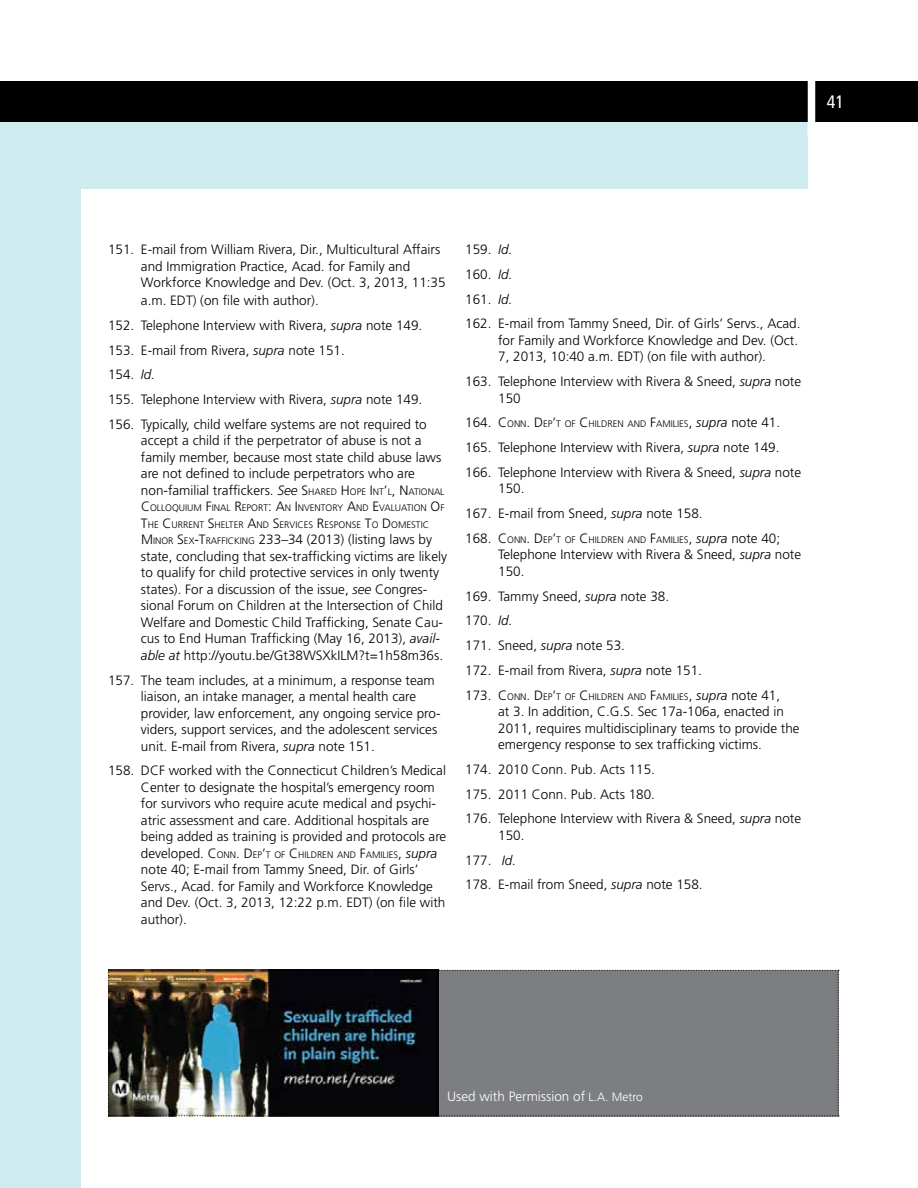
<style>
.page{position:relative;width:918px;height:1188px;background:#fff}
.page>*{position:absolute;margin:0;border:0;box-sizing:border-box;transform-origin:0 0}
.t1{font:condensed 18px "Frutiger";color:#fff}
.t2{font:300 13.5px/16.5px "Frutiger";color:#000}
.t3{font:300 13.5px "Frutiger";color:#fff}
.t4{font:300 9.45px/16.5px "Frutiger";color:#000}
.s1{font-style:italic}
.s2{font-style:inherit}
.s3{font-size:9.45px}
.s4{font-size:13.5px}
.s5{font-style:italic;font-size:13.5px}
.s6{font-size:12px}
</style>
<div class="page">
<div style="left:0;top:95px;width:808px;height:1093px;background:#ceebef"></div>
<div style="left:81px;top:189px;width:757px;height:999px;background:#fff"></div>
<div style="left:0;top:81px;width:918px;height:41px;background:#000"></div>
<div style="left:808px;top:67px;width:7px;height:70px;background:#fff"></div>
<img style="left:108px;top:970px;width:731px;height:146px">
<h1 class="t1" style="left:827px;top:91px;width:19px">41</h1>
<p class="t2" style="left:141px;top:241px;width:306px;text-indent:-33px">151. E-mail from William Rivera, Dir., Multicultural Affairs and Immigration Practice, Acad. for Family and<br>Workforce Knowledge and Dev. (Oct. 3, 2013, 11:35</p>
<p class="t2" style="left:108px;top:288px;width:320px;line-height:24.8px;text-indent:33px">a.m. EDT) (on file with author).<br>152. Telephone Interview with Rivera, <span class="s1">supra</span> note 149.<br>153. E-mail from Rivera, <span class="s1">supra</span> note 151.<br>154. <span class="s1">Id.<br></span>155. Telephone Interview with Rivera, <span class="s1">supra</span> note 149.<br>156. Typically, child welfare systems are not required to</p>
<p class="t2" style="left:141px;top:433px;width:305px">accept a child if the perpetrator of abuse is not a family member, because most state child abuse laws are not defined to include perpetrators who are non-familial traffickers. <span class="s1">See</span> <span class="s2">S</span><span class="s3">HARED</span> <span class="s2">H</span><span class="s3">OPE</span> <span class="s2">I</span><span class="s3">NT</span><span class="s2">’</span><span class="s3">L</span><span class="s2">, N</span><span class="s3">ATIONAL</span></p>
<p class="t4" style="left:141px;top:500px;width:305px"><span class="s4">C</span>OLLOQUIUM <span class="s4">F</span>INAL <span class="s4">R</span>EPORT<span class="s4">: A</span>N <span class="s4">I</span>NVENTORY <span class="s4">A</span>ND <span class="s4">E</span>VALUATION <span class="s4">O</span>F<br><span class="s4">T</span>HE <span class="s4">C</span>URRENT <span class="s4">S</span>HELTER <span class="s4">A</span>ND <span class="s4">S</span>ERVICES <span class="s4">R</span>ESPONSE <span class="s4">T</span>O <span class="s4">D</span>OMESTIC</p>
<p class="t2" style="left:141px;top:532px;width:308px"><span class="s2">M</span><span class="s3">INOR</span> <span class="s2">S</span><span class="s3">EX</span><span class="s2">-T</span><span class="s3">RAFFICKING</span> 233–34 (2013) (listing laws by state, concluding that sex-trafficking victims are likely to qualify for child protective services in only twenty states). For a discussion of the issue, <span class="s1">see</span> Congres&shy;sional Forum on Children at the Intersection of Child Welfare and Domestic Child Trafficking, Senate Cau&shy;cus to End Human Trafficking (May 16, 2013), <span class="s1">avail&shy;able at</span> http://youtu.be/Gt38WSXkILM?t=1h58m36s.</p>
<p class="t2" style="left:141px;top:672px;width:301px;text-indent:-33px">157. The team includes, at a minimum, a response team liaison, an intake manager, a mental health care provider, law enforcement, any ongoing service pro&shy;viders, support services, and the adolescent services unit. E-mail from Rivera, <span class="s1">supra</span> note 151.</p>
<p class="t2" style="left:141px;top:763px;width:307px;text-indent:-33px">158. DCF worked with the Connecticut Children’s Medical Center to designate the hospital’s emergency room for survivors who require acute medical and psychi&shy;atric assessment and care. Additional hospitals are being added as training is provided and protocols are</p>
<p class="t4" style="left:141px;top:847px;width:298px"><span class="s4">developed.</span> <span class="s4">C</span>ONN<span class="s4">. D</span>EP<span class="s4">’</span>T OF <span class="s4">C</span>HILDREN AND <span class="s4">F</span>AMILIES<span class="s4">,</span> <span class="s5">supra</span></p>
<p class="t2" style="left:141px;top:862px;width:306px">note 40; E-mail from Tammy Sneed, Dir. of Girls’ Servs., Acad. for Family and Workforce Knowledge and Dev. (Oct. 3, 2013, 12:22 p.m. EDT) (on file with author).</p>
<p class="t2" style="left:465px;top:237px;width:337px;line-height:24.8px">159. <span class="s1">Id.<br></span>160. <span class="s1">Id.<br></span>161. <span class="s1">Id.<br></span>162. E-mail from Tammy Sneed, Dir. of Girls’ Servs., Acad.</p>
<p class="t2" style="left:498px;top:332px;width:302px">for Family and Workforce Knowledge and Dev. (Oct.<br>7, 2013, 10:40 a.m. EDT) (on file with author).</p>
<p class="t2" style="left:498px;top:373px;width:305px;text-indent:-33px">163. Telephone Interview with Rivera &amp; Sneed, <span class="s1">supra</span> note<br>150</p>
<p class="t4" style="left:465px;top:416px;width:317px"><span class="s4">164.</span> <span class="s4">C</span>ONN<span class="s4">. D</span>EP<span class="s4">’</span>T OF <span class="s4">C</span>HILDREN AND <span class="s4">F</span>AMILIES<span class="s4">,</span> <span class="s5">supra</span> <span class="s4">note 41.</span></p>
<p class="t2" style="left:465px;top:435px;width:338px;line-height:24.8px">165. Telephone Interview with Rivera, <span class="s1">supra</span> note 149.<br>166. Telephone Interview with Rivera &amp; Sneed, <span class="s1">supra</span> note</p>
<p class="t2" style="left:465px;top:477px;width:239px;line-height:24.8px;text-indent:33px">150.<br>167. E-mail from Sneed, <span class="s1">supra</span> note 158.</p>
<p class="t4" style="left:465px;top:532px;width:317px"><span class="s4">168.</span> <span class="s4">C</span>ONN<span class="s4">. D</span>EP<span class="s4">’</span>T OF <span class="s4">C</span>HILDREN AND <span class="s4">F</span>AMILIES<span class="s4">,</span> <span class="s5">supra</span> <span class="s4">note 40;</span></p>
<p class="t2" style="left:498px;top:547px;width:305px">Telephone Interview with Rivera &amp; Sneed, <span class="s1">supra</span> note<br>150.</p>
<p class="t2" style="left:465px;top:584px;width:238px;line-height:24.8px">169. Tammy Sneed, <span class="s1">supra</span> note 38.<br>170. <span class="s1">Id.<br></span>171. Sneed, <span class="s1">supra</span> note 53.<br>172. E-mail from Rivera, <span class="s1">supra</span> note 151.</p>
<p class="t4" style="left:465px;top:688px;width:317px"><span class="s4">173.</span> <span class="s4">C</span>ONN<span class="s4">. D</span>EP<span class="s4">’</span>T OF <span class="s4">C</span>HILDREN AND <span class="s4">F</span>AMILIES<span class="s4">,</span> <span class="s5">supra</span> <span class="s4">note 41,</span></p>
<p class="t2" style="left:498px;top:703px;width:303px">at 3. In addition, C.G.S. Sec 17a-106a, enacted in<br>2011, requires multidisciplinary teams to provide the emergency response to sex trafficking victims.</p>
<p class="t2" style="left:465px;top:757px;width:338px;line-height:24.8px">174. 2010 Conn. Pub. Acts 115.<br>175. 2011 Conn. Pub. Acts 180.<br>176. Telephone Interview with Rivera &amp; Sneed, <span class="s1">supra</span> note</p>
<p class="t2" style="left:465px;top:823px;width:239px;line-height:24.8px;text-indent:33px">150.<br>177. <span class="s1">Id.<br></span>178. E-mail from Sneed, <span class="s1">supra</span> note 158.</p>
<p class="t3" style="left:447px;top:1089px;width:197px">Used with Permission of <span class="s6">L.A. Metro</span></p>
</div>
